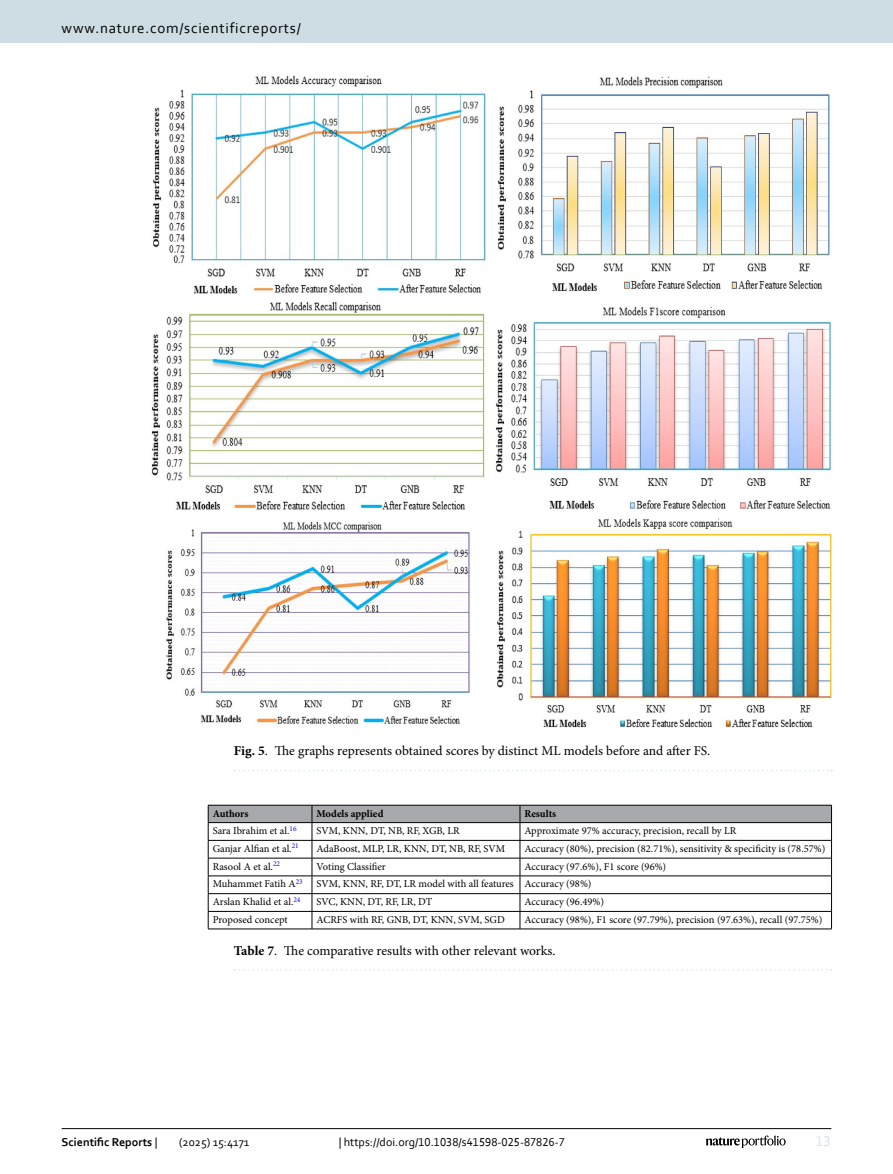
<style>
.page{position:relative;width:893px;height:1174px;background:#fff}
.page>*{position:absolute;margin:0;border:0;box-sizing:border-box;transform-origin:0 0}
.t1{font:15px "Corbel";letter-spacing:.05em;color:#000}
.t2{font:15px "Corbel";color:#d9e4eb}
.Figure_Caption{font:13.5px "Minion Pro";letter-spacing:-.005em;color:#000}
.Table_Caption{font:13.5px "Minion Pro";letter-spacing:-.005em;color:#000}
.t3{font:12px "Corbel";color:#000}
.t4{font:700 12px "Corbel";color:#000}
.Table_Body{font:10.5px "Minion Pro";color:#000}
.Table_Head{font:700 10.5px "Minion Pro";color:#000}
.s1{font-weight:700}
.s2{font-weight:400}
</style>
<div class="page">
<hr style="left:312px;top:928px;width:208px;height:1px;background:#000">
<svg style="left:208px;top:805px;width:624px;height:123px"></svg>
<hr style="left:520px;top:928px;width:312px;height:1px;background:#000">
<hr style="left:208px;top:928px;width:104px;height:1px;background:#000">
<svg style="left:235px;top:969px;width:597px;height:1px"></svg>
<img style="left:151px;top:76px;width:680px;height:651px">
<svg style="left:235px;top:770px;width:597px;height:1px"></svg>
<hr style="left:62px;top:1128px;width:769px;height:1px;background:#000">
<svg style="left:706px;top:1135px;width:80px;height:12px"></svg>
<div style="left:0;top:0;width:893px;height:43px;background:#cedde4"></div>
<h1 class="t1" style="left:62px;top:18px;width:241px">www.nature.com/scientificreports/</h1>
<p class="Figure_Caption" style="left:234px;top:742px;width:478px"><span class="s1">Fig. 5</span>. The graphs represents obtained scores by distinct ML models before and after FS.</p>
<p class="Table_Head" style="left:213px;top:806px;width:37px">Authors</p>
<p class="Table_Head" style="left:316px;top:806px;width:68px">Models applied</p>
<p class="Table_Head" style="left:524px;top:806px;width:33px">Results</p>
<p class="Table_Body" style="left:213px;top:823px;width:85px">Sara Ibrahim et al.<sup>16</sup></p>
<p class="Table_Body" style="left:316px;top:823px;width:145px">SVM, KNN, DT, NB, RF, XGB, LR</p>
<p class="Table_Body" style="left:524px;top:823px;width:213px">Approximate 97% accuracy, precision, recall by LR</p>
<p class="Table_Body" style="left:213px;top:841px;width:88px">Ganjar Alfian et al.<sup>21</sup></p>
<p class="Table_Body" style="left:316px;top:841px;width:190px">AdaBoost, MLP, LR, KNN, DT, NB, RF, SVM</p>
<p class="Table_Body" style="left:524px;top:841px;width:302px">Accuracy (80%), precision (82.71%), sensitivity &amp; specificity is (78.57%)</p>
<p class="Table_Body" style="left:213px;top:859px;width:69px">Rasool A et al.<sup>22</sup></p>
<p class="Table_Body" style="left:316px;top:859px;width:71px">Voting Classifier</p>
<p class="Table_Body" style="left:524px;top:859px;width:143px">Accuracy (97.6%), F1 score (96%)</p>
<p class="Table_Body" style="left:213px;top:877px;width:92px">Muhammet Fatih A<sup>23</sup></p>
<p class="Table_Body" style="left:316px;top:877px;width:199px">SVM, KNN, RF, DT, LR model with all features</p>
<p class="Table_Body" style="left:524px;top:877px;width:69px">Accuracy (98%)</p>
<p class="Table_Body" style="left:213px;top:894px;width:89px">Arslan Khalid et al.<sup>24</sup></p>
<p class="Table_Body" style="left:316px;top:894px;width:117px">SVC, KNN, DT, RF, LR, DT</p>
<p class="Table_Body" style="left:524px;top:894px;width:81px">Accuracy (96.49%)</p>
<p class="Table_Body" style="left:213px;top:912px;width:77px">Proposed concept</p>
<p class="Table_Body" style="left:316px;top:912px;width:190px">ACRFS with RF, GNB, DT, KNN, SVM, SGD</p>
<p class="Table_Body" style="left:524px;top:912px;width:299px">Accuracy (98%), F1 score (97.79%), precision (97.63%), recall (97.75%)</p>
<p class="Table_Caption" style="left:234px;top:941px;width:323px"><span class="s1">Table 7</span>. The comparative results with other relevant works.</p>
<p class="t4" style="left:62px;top:1134px;width:97px">Scientific Reports <span class="s2">|</span></p>
<p class="t3" style="left:179px;top:1134px;width:72px">(2025) 15:4171</p>
<p class="t3" style="left:339px;top:1134px;width:228px">| https://doi.org/10.1038/s41598-025-87826-7</p>
<h1 class="t2" style="left:816px;top:1132px;width:17px">13</h1>
</div>
